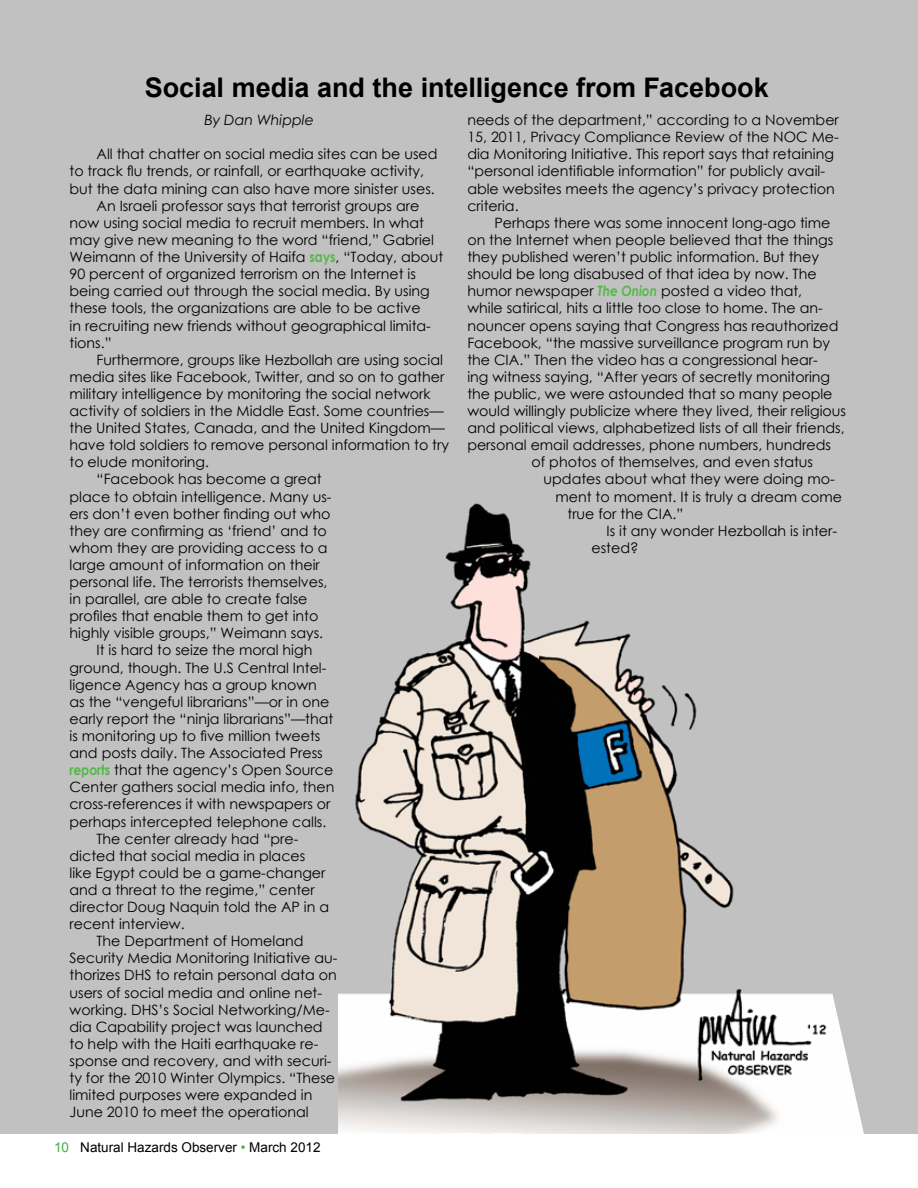
<style>
.page{position:relative;width:918px;height:1188px;background:#fff}
.page>*{position:absolute;margin:0;border:0;box-sizing:border-box;transform-origin:0 0}
.t1{font:700 27px "Arial";color:#000}
.t2{font:14.25px/17.1px "Century Gothic";color:#000}
.t3{font:italic 14.25px "Century Gothic";color:#000}
.t4{font:13.5px "Arial";color:#000}
.s1{font-weight:700;color:#54b948}
.s2{color:#41ad49}
.s3{font-weight:700;font-style:italic;color:#54b948}
</style>
<div class="page">
<div style="left:0;top:0;width:918px;height:1134px;background:#c1c1c1"></div>
<img style="left:338px;top:503px;width:526px;height:631px">
<h1 class="t1" style="left:145px;top:70px;width:625px">Social media and the intelligence from Facebook</h1>
<p class="t3" style="left:205px;top:110px;width:111px">By Dan Whipple</p>
<p class="t2" style="left:97px;top:145px;width:343px">All that chatter on social media sites can be used</p>
<p class="t2" style="left:70px;top:163px;width:356px">to track flu trends, or rainfall, or earthquake activity,</p>
<p class="t2" style="left:70px;top:180px;width:367px">but the data mining can also have more sinister uses.</p>
<p class="t2" style="left:97px;top:197px;width:324px">An Israeli professor says that terrorist groups are</p>
<p class="t2" style="left:70px;top:214px;width:356px">now using social media to recruit members. In what</p>
<p class="t2" style="left:70px;top:231px;width:366px">may give new meaning to the word “friend,” Gabriel</p>
<p class="t2" style="left:70px;top:248px;width:375px">Weimann of the University of Haifa <span class="s1">says</span>, “Today, about</p>
<p class="t2" style="left:70px;top:265px;width:348px">90 percent of organized terrorism on the Internet is</p>
<p class="t2" style="left:70px;top:282px;width:362px">being carried out through the social media. By using</p>
<p class="t2" style="left:70px;top:300px;width:353px">these tools, the organizations are able to be active</p>
<p class="t2" style="left:70px;top:317px;width:363px">in recruiting new friends without geographical limita-</p>
<p class="t2" style="left:70px;top:334px;width:44px">tions.”</p>
<p class="t2" style="left:97px;top:351px;width:348px">Furthermore, groups like Hezbollah are using social</p>
<p class="t2" style="left:70px;top:368px;width:376px">media sites like Facebook, Twitter, and so on to gather</p>
<p class="t2" style="left:70px;top:385px;width:363px">military intelligence by monitoring the social network</p>
<p class="t2" style="left:70px;top:402px;width:376px">activity of soldiers in the Middle East. Some countries—</p>
<p class="t2" style="left:70px;top:419px;width:377px">the United States, Canada, and the United Kingdom—</p>
<p class="t2" style="left:70px;top:436px;width:381px">have told soldiers to remove personal information to try</p>
<p class="t2" style="left:70px;top:453px;width:141px">to elude monitoring.</p>
<p class="t2" style="left:97px;top:471px;width:227px">“Facebook has become a great</p>
<p class="t2" style="left:70px;top:488px;width:264px">place to obtain intelligence. Many us-</p>
<p class="t2" style="left:70px;top:505px;width:262px">ers don’t even bother finding out who</p>
<p class="t2" style="left:70px;top:522px;width:259px">they are confirming as ‘friend’ and to</p>
<p class="t2" style="left:70px;top:539px;width:259px">whom they are providing access to a</p>
<p class="t2" style="left:70px;top:556px;width:252px">large amount of information on their</p>
<p class="t2" style="left:70px;top:573px;width:260px">personal life. The terrorists themselves,</p>
<p class="t2" style="left:70px;top:590px;width:239px">in parallel, are able to create false</p>
<p class="t2" style="left:70px;top:607px;width:250px">profiles that enable them to get into</p>
<p class="t2" style="left:70px;top:624px;width:255px">highly visible groups,” Weimann says.</p>
<p class="t2" style="left:97px;top:642px;width:217px">It is hard to seize the moral high</p>
<p class="t2" style="left:70px;top:659px;width:258px">ground, though. The U.S Central Intel-</p>
<p class="t2" style="left:70px;top:676px;width:249px">ligence Agency has a group known</p>
<p class="t2" style="left:70px;top:693px;width:261px">as the “vengeful librarians”—or in one</p>
<p class="t2" style="left:70px;top:710px;width:265px">early report the “ninja librarians”—that</p>
<p class="t2" style="left:70px;top:727px;width:252px">is monitoring up to five million tweets</p>
<p class="t2" style="left:70px;top:744px;width:255px">and posts daily. The Associated Press</p>
<p class="t2" style="left:70px;top:761px;width:265px"><span class="s1">reports</span> that the agency’s Open Source</p>
<p class="t2" style="left:70px;top:778px;width:266px">Center gathers social media info, then</p>
<p class="t2" style="left:70px;top:796px;width:263px">cross-references it with newspapers or</p>
<p class="t2" style="left:70px;top:813px;width:258px">perhaps intercepted telephone calls.</p>
<p class="t2" style="left:97px;top:830px;width:203px">The center already had “pre-</p>
<p class="t2" style="left:70px;top:847px;width:237px">dicted that social media in places</p>
<p class="t2" style="left:70px;top:864px;width:257px">like Egypt could be a game-changer</p>
<p class="t2" style="left:70px;top:881px;width:247px">and a threat to the regime,” center</p>
<p class="t2" style="left:70px;top:898px;width:261px">director Doug Naquin told the AP in a</p>
<p class="t2" style="left:70px;top:915px;width:117px">recent interview.</p>
<p class="t2" style="left:97px;top:932px;width:208px">The Department of Homeland</p>
<p class="t2" style="left:70px;top:949px;width:270px">Security Media Monitoring Initiative au-</p>
<p class="t2" style="left:70px;top:967px;width:269px">thorizes DHS to retain personal data on</p>
<p class="t2" style="left:70px;top:984px;width:254px">users of social media and online net-</p>
<p class="t2" style="left:70px;top:1001px;width:262px">working. DHS’s Social Networking/Me-</p>
<p class="t2" style="left:70px;top:1018px;width:255px">dia Capability project was launched</p>
<p class="t2" style="left:70px;top:1035px;width:250px">to help with the Haiti earthquake re-</p>
<p class="t2" style="left:70px;top:1052px;width:264px">sponse and recovery, and with securi-</p>
<p class="t2" style="left:70px;top:1069px;width:267px">ty for the 2010 Winter Olympics. “These</p>
<p class="t2" style="left:70px;top:1086px;width:244px">limited purposes were expanded in</p>
<p class="t2" style="left:70px;top:1103px;width:241px">June 2010 to meet the operational</p>
<p class="t4" style="left:54px;top:1139px;width:268px"><span class="s2">10</span> Natural Hazards Observer <span class="s2">•</span> March 2012</p>
<p class="t2" style="left:467px;top:111px;width:373px">needs of the department,” according to a November 15, 2011, Privacy Compliance Review of the NOC Me&shy;dia Monitoring Initiative. This report says that retaining “personal identifiable information” for publicly avail&shy;able websites meets the agency’s privacy protection criteria.</p>
<p class="t2" style="left:494px;top:214px;width:338px">Perhaps there was some innocent long-ago time</p>
<p class="t2" style="left:467px;top:231px;width:368px">on the Internet when people believed that the things</p>
<p class="t2" style="left:467px;top:248px;width:353px">they published weren’t public information. But they</p>
<p class="t2" style="left:467px;top:265px;width:351px">should be long disabused of that idea by now. The</p>
<p class="t2" style="left:467px;top:282px;width:336px">humor newspaper <span class="s3">The Onion</span> posted a video that,</p>
<p class="t2" style="left:467px;top:300px;width:357px">while satirical, hits a little too close to home. The an-</p>
<p class="t2" style="left:467px;top:317px;width:373px">nouncer opens saying that Congress has reauthorized</p>
<p class="t2" style="left:467px;top:334px;width:364px">Facebook, “the massive surveillance program run by</p>
<p class="t2" style="left:467px;top:351px;width:352px">the CIA.” Then the video has a congressional hear-</p>
<p class="t2" style="left:467px;top:368px;width:364px">ing witness saying, “After years of secretly monitoring</p>
<p class="t2" style="left:467px;top:385px;width:367px">the public, we were astounded that so many people</p>
<p class="t2" style="left:467px;top:402px;width:380px">would willingly publicize where they lived, their religious</p>
<p class="t2" style="left:467px;top:419px;width:379px">and political views, alphabetized lists of all their friends,</p>
<p class="t2" style="left:467px;top:436px;width:365px">personal email addresses, phone numbers, hundreds</p>
<p class="t2" style="left:532px;top:453px;width:283px">of photos of themselves, and even status</p>
<p class="t2" style="left:544px;top:471px;width:293px">updates about what they were doing mo-</p>
<p class="t2" style="left:556px;top:488px;width:288px">ment to moment. It is truly a dream come</p>
<p class="t2" style="left:568px;top:505px;width:117px">true for the CIA.”</p>
<p class="t2" style="left:607px;top:522px;width:232px">Is it any wonder Hezbollah is inter-</p>
<p class="t2" style="left:592px;top:539px;width:49px">ested?</p>
</div>
